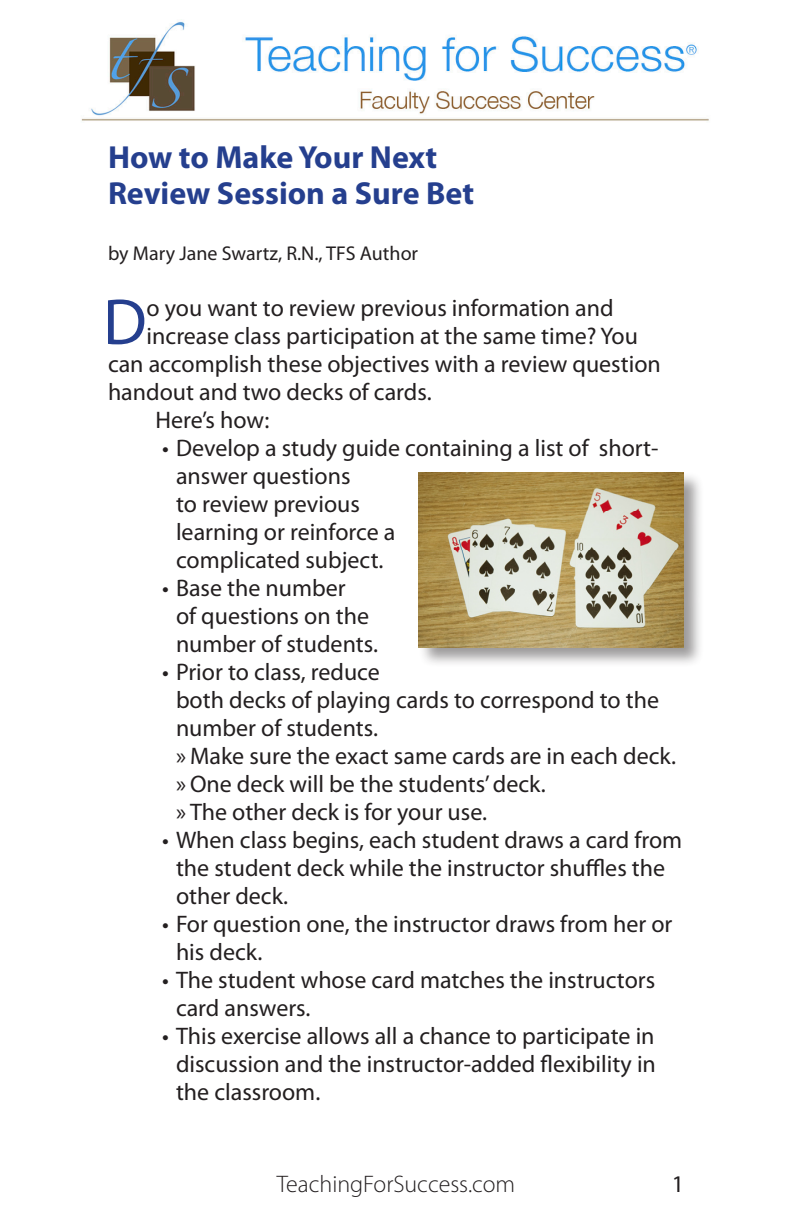
<style>
.page{position:relative;width:792px;height:1224px;background:#fff}
.page>*{position:absolute;margin:0;border:0;box-sizing:border-box;transform-origin:0 0}
.Drop_Cap{font:65.6px "Myriad Pro";color:#253f8e}
.t1{font:700 32px "Myriad Pro";color:#253f8e}
.Body_List{font:24px/28px "Myriad Pro";color:#231f20}
.Drop_Cap-2{font:24px "Myriad Pro";color:#231f20}
.Body_List_Sub-list{font:24px "Myriad Pro";color:#231f20}
.t2{font:300 24px "Myriad Pro";color:#231f20}
.Body{font:24px "Myriad Pro";color:#231f20}
.Byline{font:20px "Myriad Pro";color:#231f20}
</style>
<div class="page">
<img style="left:81px;top:21px;width:628px;height:100px">
<div style="left:418px;top:471px;width:285px;height:196px;background:#231f20;opacity:.45"></div>
<img style="left:419px;top:472px;width:265px;height:175px">
<p class="t1" style="left:108px;top:139px;width:331px">How to Make Your Next</p>
<p class="t1" style="left:108px;top:175px;width:368px">Review Session a Sure Bet</p>
<p class="Byline" style="left:108px;top:242px;width:312px">by Mary Jane Swartz, R.N., TFS Author</p>
<p class="Drop_Cap" style="left:103px;top:286px;width:45px">D</p>
<p class="Drop_Cap-2" style="left:147px;top:295px;width:469px">o you want to review previous information and</p>
<p class="Drop_Cap-2" style="left:147px;top:323px;width:493px">increase class participation at the same time? You</p>
<p class="Drop_Cap-2" style="left:108px;top:351px;width:554px">can accomplish these objectives with a review question</p>
<p class="Drop_Cap-2" style="left:108px;top:379px;width:325px">handout and two decks of cards.</p>
<p class="Body" style="left:156px;top:407px;width:116px">Here’s how:</p>
<p class="Body_List" style="left:176px;top:434px;width:484px;text-indent:-14px">• Develop a study guide containing a list of short&shy;answer questions<br>to review previous<br>learning or reinforce a<br>complicated subject.</p>
<p class="Body_List" style="left:176px;top:574px;width:204px;text-indent:-14px">• Base the number<br>of questions on the number of students.</p>
<p class="Body_List" style="left:176px;top:658px;width:485px;text-indent:-14px">• Prior to class, reduce<br>both decks of playing cards to correspond to the number of students.</p>
<p class="Body_List_Sub-list" style="left:176px;top:743px;width:502px">» Make sure the exact same cards are in each deck.</p>
<p class="Body_List_Sub-list" style="left:176px;top:771px;width:371px">» One deck will be the students’ deck.</p>
<p class="Body_List_Sub-list" style="left:176px;top:799px;width:313px">» The other deck is for your use.</p>
<p class="Body_List" style="left:176px;top:826px;width:508px;text-indent:-14px">• When class begins, each student draws a card from the student deck while the instructor shuffles the other deck.</p>
<p class="Body_List" style="left:176px;top:910px;width:498px;text-indent:-14px">• For question one, the instructor draws from her or his deck.</p>
<p class="Body_List" style="left:176px;top:966px;width:481px;text-indent:-14px">• The student whose card matches the instructors card answers.</p>
<p class="Body_List" style="left:176px;top:1022px;width:481px;text-align:justify;text-indent:-14px">• This exercise allows all a chance to participate in discussion and the instructor-added flexibility in the classroom.</p>
<p class="t2" style="left:277px;top:1171px;width:240px">TeachingForSuccess.com</p>
<p class="Body_List" style="left:672px;top:1170px;width:14px">1</p>
</div>
